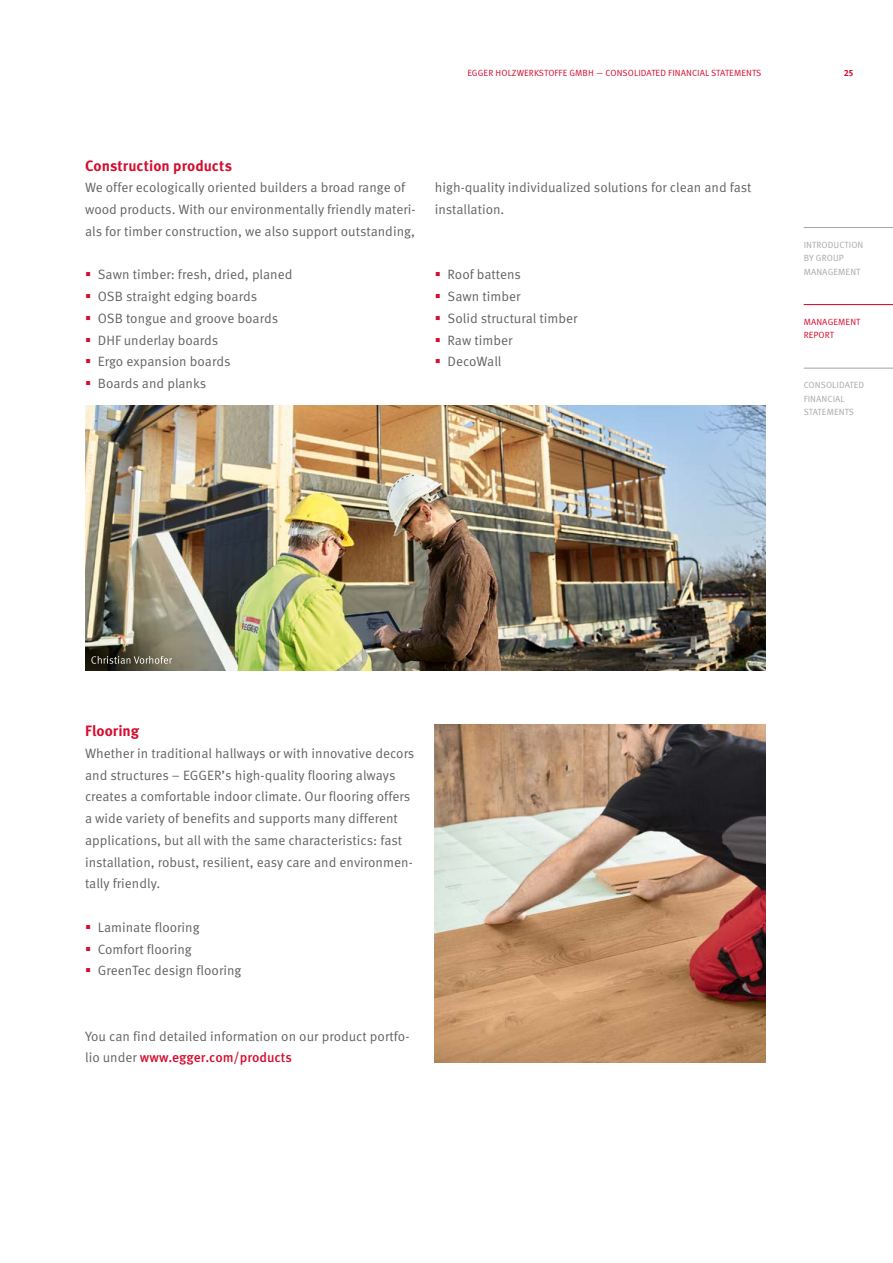
<style>
.page{position:relative;width:893px;height:1263px;background:#fff}
.page>*{position:absolute;margin:0;border:0;box-sizing:border-box;transform-origin:0 0}
.t1{font:700 15px "Meta Pro";color:#d40c2d}
.t2{font:13.5px/21.8px "Meta Pro";color:#646363}
.t3{font:9px/13.5px "Meta Pro";letter-spacing:.01em;color:#d40c2d}
.t4{font:9px/13.5px "Meta Pro";letter-spacing:.01em;color:#a8a8a7}
.t5{font:700 9px "Meta Pro";color:#d40c2d}
.s1{font-weight:500;color:#d40c2d}
</style>
<div class="page">
<img style="left:85px;top:406px;width:680px;height:265px">
<img style="left:435px;top:725px;width:330px;height:337px">
<svg style="left:91px;top:656px;width:81px;height:8px"></svg>
<hr style="left:804px;top:227px;width:89px;height:1px;background:#a8a8a7">
<hr style="left:804px;top:304px;width:89px;height:1px;background:#d40c2d">
<hr style="left:804px;top:368px;width:89px;height:1px;background:#a8a8a7">
<p class="t3" style="left:467px;top:66px;width:296px">EGGER HOLZWERKSTOFFE GMBH — CONSOLIDATED FINANCIAL STATEMENTS</p>
<p class="t5" style="left:844px;top:66px;width:11px">25</p>
<p class="t1" style="left:85px;top:154px;width:148px">Construction products</p>
<p class="t2" style="left:85px;top:177px;width:332px">We offer ecologically oriented builders a broad range of wood products. With our environmentally friendly materi&shy;als for timber construction, we also support outstanding,</p>
<p class="t2" style="left:435px;top:177px;width:318px">high-quality individualized solutions for clean and fast installation.</p>
<p class="t2" style="left:98px;top:264px;width:196px">Sawn timber: fresh, dried, planed<br>OSB straight edging boards<br>OSB tongue and groove boards<br>DHF underlay boards<br>Ergo expansion boards<br>Boards and planks</p>
<p class="t2" style="left:448px;top:264px;width:131px">Roof battens<br>Sawn timber<br>Solid structural timber<br>Raw timber<br>DecoWall</p>
<p class="t4" style="left:804px;top:238px;width:61px">INTRODUCTION<br>BY GROUP<br>MANAGEMENT</p>
<p class="t3" style="left:804px;top:315px;width:58px">MANAGEMENT<br>REPORT</p>
<p class="t4" style="left:804px;top:378px;width:62px">CONSOLIDATED<br>FINANCIAL<br>STATEMENTS</p>
<p class="t1" style="left:85px;top:719px;width:56px">Flooring</p>
<p class="t2" style="left:85px;top:742px;width:331px">Whether in traditional hallways or with innovative decors and structures – EGGER’s high-quality flooring always creates a comfortable indoor climate. Our flooring offers a wide variety of benefits and supports many different applications, but all with the same characteristics: fast installation, robust, resilient, easy care and environmen&shy;tally friendly.</p>
<p class="t2" style="left:98px;top:916px;width:145px">Laminate flooring<br>Comfort flooring<br>GreenTec design flooring</p>
<p class="t2" style="left:85px;top:1025px;width:326px">You can find detailed information on our product portfo&shy;lio under <span class="s1">www.egger.com/products</span></p>
</div>
